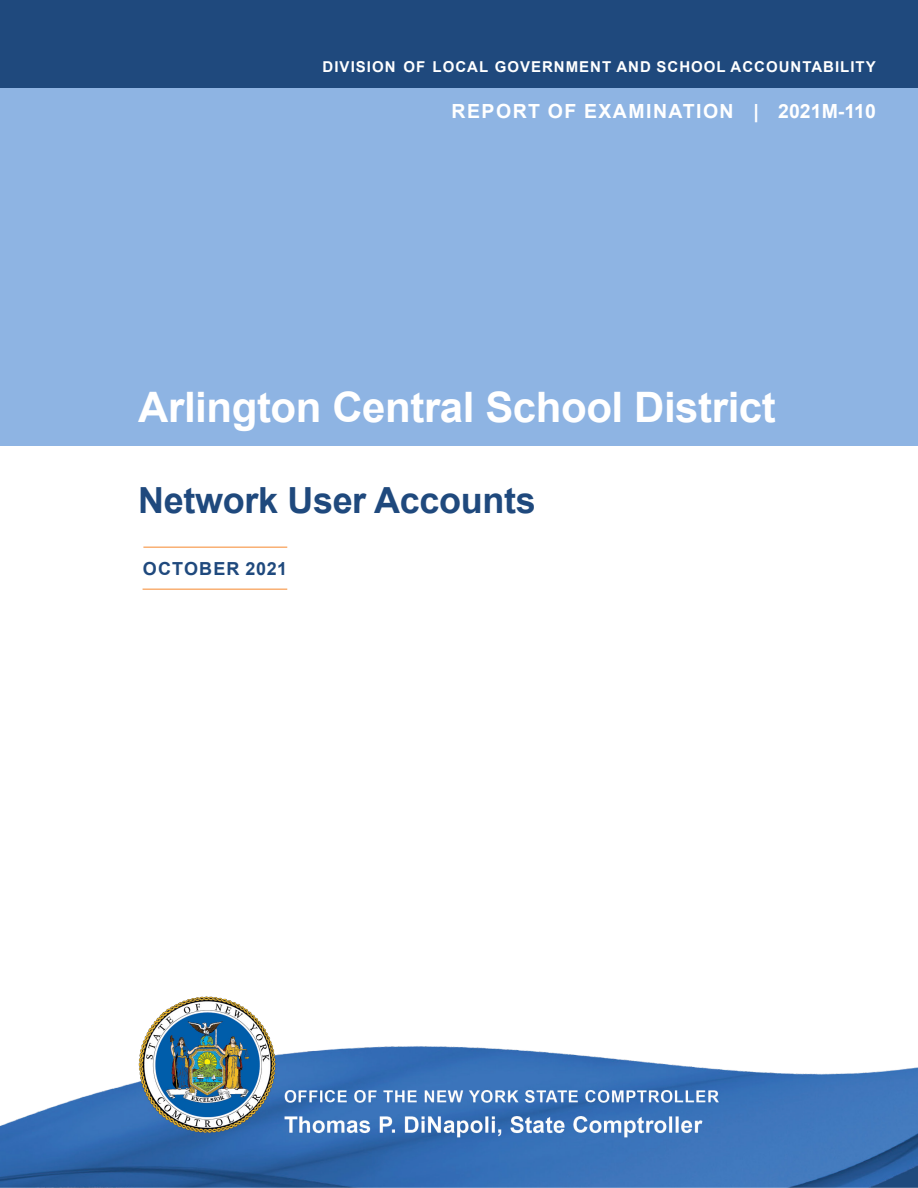
<style>
.page{position:relative;width:918px;height:1188px;background:#fff}
.page>*{position:absolute;margin:0;border:0;box-sizing:border-box;transform-origin:0 0}
.t1{font:700 42px "Arial";letter-spacing:-.01em;color:#fff}
.t2{font:700 36px "Arial";letter-spacing:-.01em;color:#1f497d}
.t3{font:700 19.5px "Arial";letter-spacing:.075em;color:#fff}
.Sidebar_Text{font:700 18px "Arial";letter-spacing:.065em;color:#1f497d}
.t4{font:700 15px "Arial";letter-spacing:.065em;color:#fff}
</style>
<div class="page">
<div style="left:0;top:0;width:918px;height:446px;background:#8eb4e3"></div>
<div style="left:0;top:0;width:918px;height:88px;background:#1f497d"></div>
<hr style="left:143px;top:546px;width:144px;height:2px;background:#f9b074">
<hr style="left:143px;top:588px;width:144px;height:2px;background:#f9b074">
<img style="left:0;top:996px;width:918px;height:192px">
<p class="t4" style="left:323px;top:56px;width:555px">DIVISION OF LOCAL GOVERNMENT AND SCHOOL ACCOUNTABILITY</p>
<p class="t3" style="left:452px;top:97px;width:426px">REPORT OF EXAMINATION | 2021M-110</p>
<p class="t1" style="left:138px;top:377px;width:639px">Arlington Central School District</p>
<p class="t2" style="left:138px;top:475px;width:399px">Network User Accounts</p>
<p class="Sidebar_Text" style="left:143px;top:556px;width:146px">OCTOBER 2021</p>
</div>
